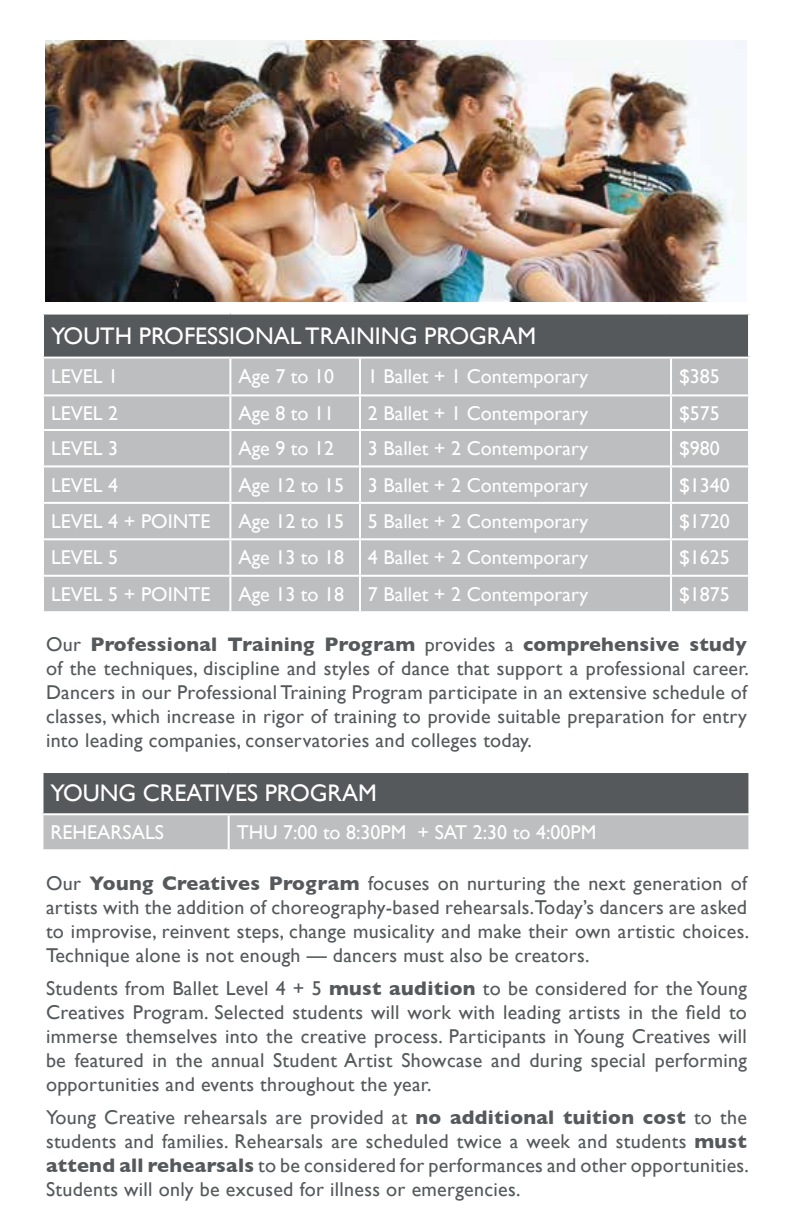
<style>
.page{position:relative;width:792px;height:1224px;background:#fff}
.page>*{position:absolute;margin:0;border:0;box-sizing:border-box;transform-origin:0 0}
.t1{font:24px "Gill Sans";color:#fff}
.t2{font:20px/24px "Gill Sans";letter-spacing:.015em;color:#55595b;text-align:justify}
.t3{font:20px "Gill Sans";color:#fff}
.s1{font-weight:700}
</style>
<div class="page">
<div style="left:42px;top:772px;width:707px;height:42px;background:#55595b"></div>
<div style="left:43px;top:815px;width:705px;height:34px;background:#bcbec0"></div>
<hr style="left:41px;top:771px;width:188px;height:2px;background:#fff">
<hr style="left:41px;top:773px;width:2px;height:40px;background:#fff">
<hr style="left:229px;top:771px;width:521px;height:2px;background:#fff">
<hr style="left:41px;top:813px;width:188px;height:2px;background:#fff">
<hr style="left:229px;top:813px;width:521px;height:2px;background:#fff">
<hr style="left:228px;top:815px;width:2px;height:34px;background:#fff">
<hr style="left:748px;top:773px;width:2px;height:40px;background:#fff">
<div style="left:43px;top:314px;width:706px;height:44px;background:#55595b"></div>
<div style="left:44px;top:359px;width:704px;height:252px;background:#bcbec0"></div>
<hr style="left:42px;top:313px;width:188px;height:2px;background:#fff">
<hr style="left:42px;top:315px;width:2px;height:42px;background:#fff">
<hr style="left:230px;top:313px;width:130px;height:2px;background:#fff">
<hr style="left:360px;top:313px;width:311px;height:2px;background:#fff">
<hr style="left:671px;top:313px;width:79px;height:2px;background:#fff">
<hr style="left:42px;top:357px;width:188px;height:2px;background:#fff">
<hr style="left:230px;top:357px;width:130px;height:2px;background:#fff">
<hr style="left:229px;top:359px;width:2px;height:35px;background:#fff">
<hr style="left:360px;top:357px;width:311px;height:2px;background:#fff">
<hr style="left:359px;top:359px;width:2px;height:35px;background:#fff">
<hr style="left:671px;top:357px;width:79px;height:2px;background:#fff">
<hr style="left:670px;top:359px;width:2px;height:35px;background:#fff">
<hr style="left:42px;top:394px;width:188px;height:2px;background:#fff">
<hr style="left:230px;top:394px;width:130px;height:2px;background:#fff">
<hr style="left:229px;top:396px;width:2px;height:33px;background:#fff">
<hr style="left:360px;top:394px;width:311px;height:2px;background:#fff">
<hr style="left:359px;top:396px;width:2px;height:33px;background:#fff">
<hr style="left:671px;top:394px;width:79px;height:2px;background:#fff">
<hr style="left:670px;top:396px;width:2px;height:33px;background:#fff">
<hr style="left:42px;top:429px;width:188px;height:2px;background:#fff">
<hr style="left:230px;top:429px;width:130px;height:2px;background:#fff">
<hr style="left:229px;top:431px;width:2px;height:34px;background:#fff">
<hr style="left:360px;top:429px;width:311px;height:2px;background:#fff">
<hr style="left:359px;top:431px;width:2px;height:34px;background:#fff">
<hr style="left:671px;top:429px;width:79px;height:2px;background:#fff">
<hr style="left:670px;top:431px;width:2px;height:34px;background:#fff">
<hr style="left:42px;top:465px;width:188px;height:2px;background:#fff">
<hr style="left:230px;top:465px;width:130px;height:2px;background:#fff">
<hr style="left:229px;top:467px;width:2px;height:35px;background:#fff">
<hr style="left:360px;top:465px;width:311px;height:2px;background:#fff">
<hr style="left:359px;top:467px;width:2px;height:35px;background:#fff">
<hr style="left:671px;top:465px;width:79px;height:2px;background:#fff">
<hr style="left:670px;top:467px;width:2px;height:35px;background:#fff">
<hr style="left:42px;top:502px;width:188px;height:2px;background:#fff">
<hr style="left:230px;top:502px;width:130px;height:2px;background:#fff">
<hr style="left:229px;top:504px;width:2px;height:34px;background:#fff">
<hr style="left:360px;top:502px;width:311px;height:2px;background:#fff">
<hr style="left:359px;top:504px;width:2px;height:34px;background:#fff">
<hr style="left:671px;top:502px;width:79px;height:2px;background:#fff">
<hr style="left:670px;top:504px;width:2px;height:34px;background:#fff">
<hr style="left:42px;top:538px;width:188px;height:2px;background:#fff">
<hr style="left:230px;top:538px;width:130px;height:2px;background:#fff">
<hr style="left:229px;top:540px;width:2px;height:35px;background:#fff">
<hr style="left:360px;top:538px;width:311px;height:2px;background:#fff">
<hr style="left:359px;top:540px;width:2px;height:35px;background:#fff">
<hr style="left:671px;top:538px;width:79px;height:2px;background:#fff">
<hr style="left:670px;top:540px;width:2px;height:35px;background:#fff">
<hr style="left:42px;top:575px;width:188px;height:2px;background:#fff">
<hr style="left:230px;top:575px;width:130px;height:2px;background:#fff">
<hr style="left:229px;top:577px;width:2px;height:34px;background:#fff">
<hr style="left:360px;top:575px;width:311px;height:2px;background:#fff">
<hr style="left:359px;top:577px;width:2px;height:34px;background:#fff">
<hr style="left:671px;top:575px;width:79px;height:2px;background:#fff">
<hr style="left:670px;top:577px;width:2px;height:34px;background:#fff">
<hr style="left:748px;top:315px;width:2px;height:42px;background:#fff">
<img style="left:46px;top:40px;width:701px;height:262px">
<p class="t1" style="left:51px;top:322px;width:487px">YOUTH PROFESSIONAL TRAINING PROGRAM</p>
<p class="t3" style="left:51px;top:365px;width:69px">LEVEL 1</p>
<p class="t3" style="left:238px;top:365px;width:97px">Age 7 to 10</p>
<p class="t3" style="left:368px;top:365px;width:222px">1 Ballet + 1 Contemporary</p>
<p class="t3" style="left:679px;top:365px;width:42px">$385</p>
<p class="t3" style="left:51px;top:401px;width:69px">LEVEL 2</p>
<p class="t3" style="left:238px;top:401px;width:97px">Age 8 to 11</p>
<p class="t3" style="left:368px;top:401px;width:222px">2 Ballet + 1 Contemporary</p>
<p class="t3" style="left:679px;top:401px;width:42px">$575</p>
<p class="t3" style="left:51px;top:437px;width:69px">LEVEL 3</p>
<p class="t3" style="left:238px;top:437px;width:97px">Age 9 to 12</p>
<p class="t3" style="left:368px;top:437px;width:222px">3 Ballet + 2 Contemporary</p>
<p class="t3" style="left:679px;top:437px;width:42px">$980</p>
<p class="t3" style="left:51px;top:473px;width:69px">LEVEL 4</p>
<p class="t3" style="left:238px;top:473px;width:351px">Age 12 to 15 3 Ballet + 2 Contemporary</p>
<p class="t3" style="left:679px;top:473px;width:52px">$1340</p>
<p class="t3" style="left:51px;top:509px;width:161px">LEVEL 4 + POINTE</p>
<p class="t3" style="left:238px;top:509px;width:351px">Age 12 to 15 5 Ballet + 2 Contemporary</p>
<p class="t3" style="left:679px;top:509px;width:52px">$1720</p>
<p class="t3" style="left:51px;top:546px;width:69px">LEVEL 5</p>
<p class="t3" style="left:238px;top:546px;width:351px">Age 13 to 18 4 Ballet + 2 Contemporary</p>
<p class="t3" style="left:679px;top:546px;width:52px">$1625</p>
<p class="t3" style="left:51px;top:582px;width:161px">LEVEL 5 + POINTE</p>
<p class="t3" style="left:238px;top:582px;width:351px">Age 13 to 18 7 Ballet + 2 Contemporary</p>
<p class="t3" style="left:679px;top:582px;width:52px">$1875</p>
<p class="t2" style="left:46px;top:632px;width:705px">Our <span class="s1">Professional Training Program</span> provides a <span class="s1">comprehensive study </span>of the techniques, discipline and styles of dance that support a professional career.<br>Dancers in our Professional Training Program participate in an extensive schedule of classes, which increase in rigor of training to provide suitable preparation for entry into leading companies, conservatories and colleges today.</p>
<p class="t1" style="left:50px;top:779px;width:328px">YOUNG CREATIVES PROGRAM</p>
<p class="t3" style="left:50px;top:821px;width:115px">REHEARSALS</p>
<p class="t3" style="left:237px;top:821px;width:361px">THU 7:00 to 8:30PM + SAT 2:30 to 4:00PM</p>
<p class="t2" style="left:46px;top:871px;width:705px">Our <span class="s1">Young Creatives Program</span> focuses on nurturing the next generation of artists with the addition of choreography-based rehearsals.Today’s dancers are asked to improvise, reinvent steps, change musicality and make their own artistic choices.<br>Technique alone is not enough — dancers must also be creators.</p>
<p class="t2" style="left:46px;top:976px;width:703px">Students from Ballet Level 4 + 5 <span class="s1">must audition</span> to be considered for the Young Creatives Program. Selected students will work with leading artists in the field to immerse themselves into the creative process. Participants in Young Creatives will be featured in the annual Student Artist Showcase and during special performing opportunities and events throughout the year.</p>
<p class="t2" style="left:46px;top:1105px;width:704px">Young Creative rehearsals are provided at <span class="s1">no additional tuition cost</span> to the students and families. Rehearsals are scheduled twice a week and students <span class="s1">must attend all rehearsals</span> to be considered for performances and other opportunities.<br>Students will only be excused for illness or emergencies.</p>
</div>
